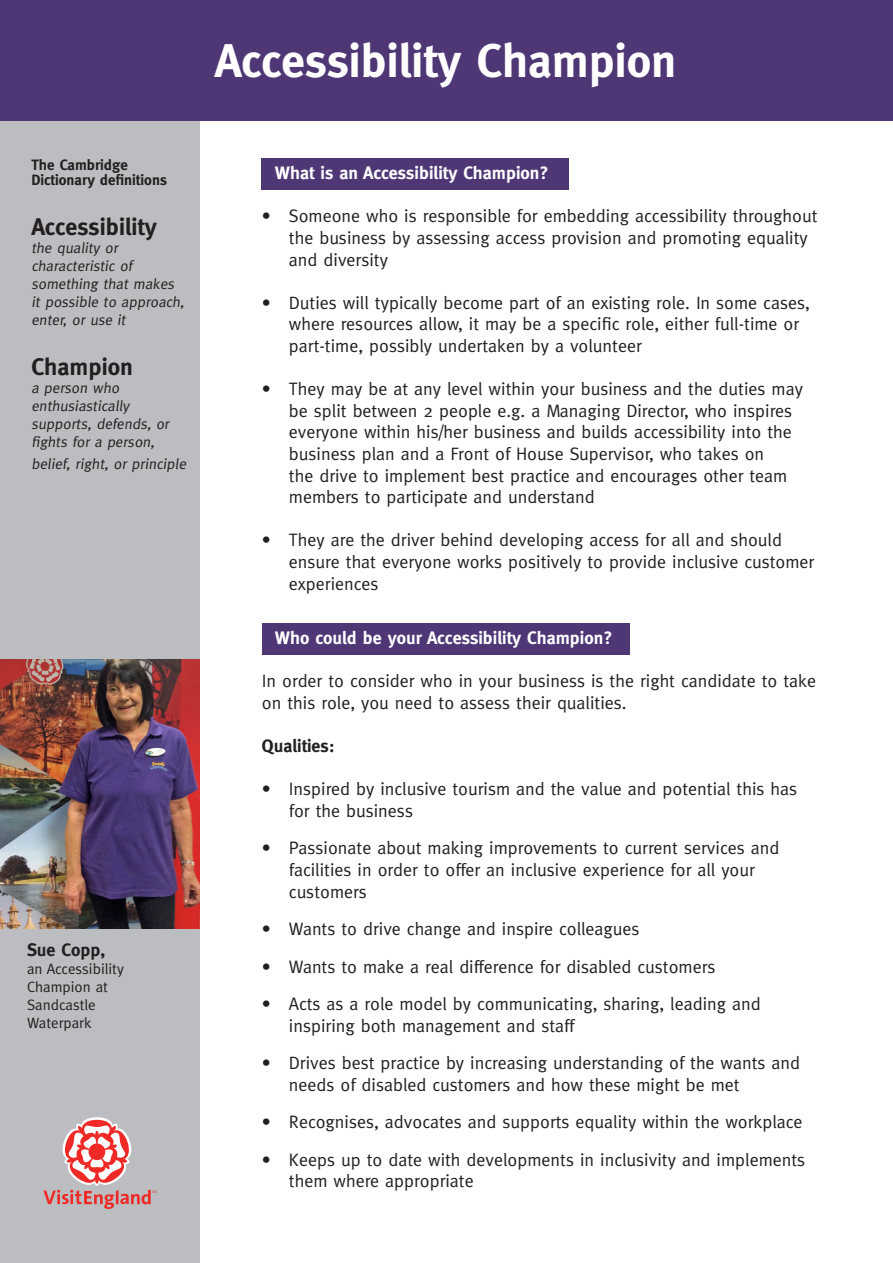
<style>
.page{position:relative;width:893px;height:1263px;background:#fff}
.page>*{position:absolute;margin:0;border:0;box-sizing:border-box;transform-origin:0 0}
.t1{font:700 47.1px "Meta";color:#fff}
.t2{font:700 24px "Meta";color:#231f20}
.t3{font:18px/21.6px "Meta";color:#231f20}
.t4{font:700 18px "Meta";color:#fff}
.t5{font:700 18px "Meta";color:#231f20}
.t6{font:15px/18px "Meta";color:#231f20}
.t7{font:700 15px/15px "Meta";color:#231f20}
</style>
<div class="page">
<div style="left:0;top:120px;width:200px;height:1143px;background:#bcbdc0"></div>
<div style="left:0;top:0;width:893px;height:120px;background:#4f3776"></div>
<div style="left:262px;top:158px;width:307px;height:32px;background:#4f3776"></div>
<div style="left:262px;top:623px;width:367px;height:32px;background:#4f3776"></div>
<svg style="left:43px;top:1117px;width:113px;height:92px"></svg>
<img style="left:0;top:659px;width:200px;height:269px">
<h1 class="t1" style="left:215px;top:33px;width:463px">Accessibility Champion</h1>
<p class="t7" style="left:31px;top:157px;width:137px">The Cambridge<br>Dictionary definitions</p>
<p class="t2" style="left:31px;top:213px;width:127px">Accessibility</p>
<p class="t6" style="left:31px;top:239px;width:157px">the quality or characteristic of something that makes it possible to approach, enter, or use it</p>
<p class="t2" style="left:31px;top:353px;width:103px">Champion</p>
<p class="t6" style="left:31px;top:379px;width:142px">a person who enthusiastically supports, defends, or fights for a person,</p>
<p class="t6" style="left:31px;top:455px;width:159px">belief, right, or principle</p>
<p class="t5" style="left:27px;top:940px;width:80px">Sue Copp,</p>
<p class="t6" style="left:27px;top:960px;width:98px">an Accessibility<br>Champion at<br>Sandcastle<br>Waterpark</p>
<h2 class="t4" style="left:275px;top:162px;width:275px">What is an Accessibility Champion?</h2>
<p class="t3" style="left:289px;top:205px;width:530px;text-indent:-27px">• Someone who is responsible for embedding accessibility throughout the business by assessing access provision and promoting equality and diversity</p>
<p class="t3" style="left:289px;top:291px;width:522px;text-indent:-27px">• Duties will typically become part of an existing role. In some cases, where resources allow, it may be a specific role, either full-time or part-time, possibly undertaken by a volunteer</p>
<p class="t3" style="left:289px;top:378px;width:516px;text-indent:-27px">• They may be at any level within your business and the duties may be split between 2 people e.g. a Managing Director, who inspires everyone within his/her business and builds accessibility into the business plan and a Front of House Supervisor, who takes on<br>the drive to implement best practice and encourages other team members to participate and understand</p>
<p class="t3" style="left:289px;top:529px;width:527px;text-indent:-27px">• They are the driver behind developing access for all and should ensure that everyone works positively to provide inclusive customer experiences</p>
<h2 class="t4" style="left:275px;top:627px;width:339px">Who could be your Accessibility Champion?</h2>
<p class="t3" style="left:262px;top:670px;width:556px">In order to consider who in your business is the right candidate to take on this role, you need to assess their qualities.</p>
<h3 class="t5" style="left:262px;top:735px;width:74px">Qualities:</h3>
<p class="t3" style="left:289px;top:778px;width:510px;text-indent:-27px">• Inspired by inclusive tourism and the value and potential this has for the business</p>
<p class="t3" style="left:289px;top:837px;width:492px;text-indent:-27px">• Passionate about making improvements to current services and facilities in order to offer an inclusive experience for all your customers</p>
<p class="t3" style="left:262px;top:918px;width:379px">• Wants to drive change and inspire colleagues</p>
<p class="t3" style="left:262px;top:955px;width:455px">• Wants to make a real difference for disabled customers</p>
<p class="t3" style="left:289px;top:993px;width:473px;text-indent:-27px">• Acts as a role model by communicating, sharing, leading and inspiring both management and staff</p>
<p class="t3" style="left:289px;top:1052px;width:513px;text-indent:-27px">• Drives best practice by increasing understanding of the wants and needs of disabled customers and how these might be met</p>
<p class="t3" style="left:262px;top:1111px;width:542px">• Recognises, advocates and supports equality within the workplace</p>
<p class="t3" style="left:289px;top:1148px;width:518px;text-indent:-27px">• Keeps up to date with developments in inclusivity and implements them where appropriate</p>
</div>
